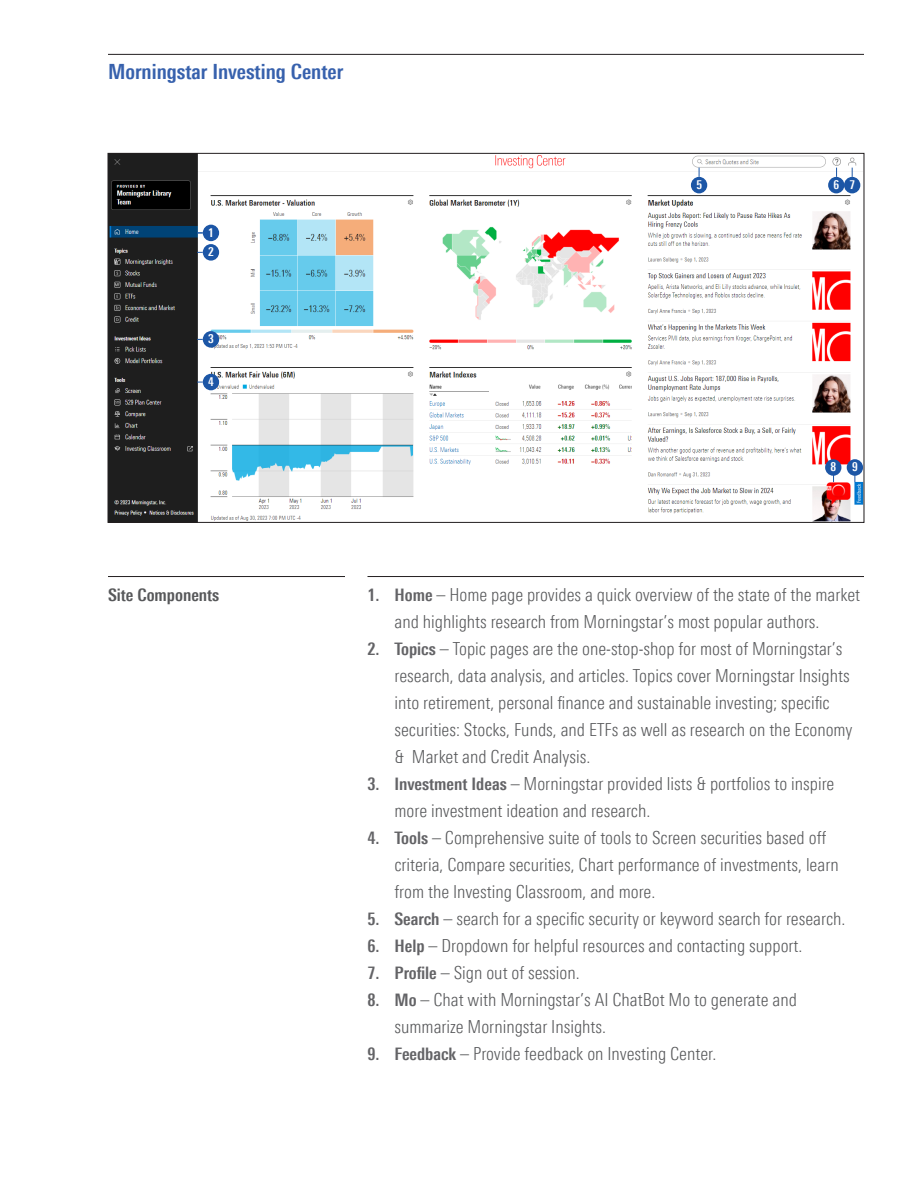
<style>
.page{position:relative;width:918px;height:1188px;background:#fff}
.page>*{position:absolute;margin:0;border:0;box-sizing:border-box;transform-origin:0 0}
.t1{font:700 condensed 21px "Univers Nextfor MORN";color:#3761ad}
.t2{font:300 condensed 18px/27px "Univers Nextfor MORN";color:#57585a}
.t3{font:700 condensed 17.25px "Univers Nextfor MORN";color:#57585a}
.t4{font:700 condensed 12.15px "Univers Nextfor MORN";color:#fff}
.s1{font-weight:700;font-size:17.25px;color:#636366}
</style>
<div class="page">
<img style="left:110px;top:155px;width:752px;height:366px">
<div style="left:691px;top:177px;width:16px;height:16px;background:#1c56a6;border-radius:50%"></div>
<div style="left:828px;top:177px;width:16px;height:16px;background:#1c56a6;border-radius:50%"></div>
<div style="left:844px;top:177px;width:16px;height:16px;background:#1c56a6;border-radius:50%"></div>
<div style="left:825px;top:459px;width:16px;height:17px;background:#1c56a6;border-radius:50%"></div>
<div style="left:847px;top:459px;width:16px;height:17px;background:#1c56a6;border-radius:50%"></div>
<hr style="left:108px;top:576px;width:237px;height:1px;background:#231f20">
<div style="left:203px;top:225px;width:16px;height:16px;background:#1c56a6;border-radius:50%"></div>
<div style="left:203px;top:331px;width:16px;height:17px;background:#1c56a6;border-radius:50%"></div>
<div style="left:203px;top:244px;width:16px;height:17px;background:#1c56a6;border-radius:50%"></div>
<div style="left:203px;top:374px;width:16px;height:16px;background:#1c56a6;border-radius:50%"></div>
<hr style="left:108px;top:54px;width:756px;height:1px;background:#231f20">
<hr style="left:368px;top:576px;width:496px;height:1px;background:#231f20">
<p class="t1" style="left:108px;top:59px;width:237px">Morningstar Investing Center</p>
<p class="t4" style="left:208px;top:225px;width:7px">1</p>
<p class="t4" style="left:208px;top:245px;width:7px">2</p>
<p class="t4" style="left:208px;top:332px;width:7px">3</p>
<p class="t4" style="left:208px;top:374px;width:7px">4</p>
<p class="t4" style="left:696px;top:177px;width:7px">5</p>
<p class="t4" style="left:834px;top:177px;width:7px">6</p>
<p class="t4" style="left:849px;top:177px;width:7px">7</p>
<p class="t4" style="left:831px;top:460px;width:7px">8</p>
<p class="t4" style="left:852px;top:460px;width:7px">9</p>
<p class="t3" style="left:108px;top:584px;width:113px">Site Components</p>
<p class="t2" style="left:394px;top:581px;width:467px;text-indent:-27px"><span class="s1">1. Home</span> – Home page provides a quick overview of the state of the market and highlights research from Morningstar’s most popular authors.</p>
<p class="t2" style="left:394px;top:635px;width:460px;text-indent:-27px"><span class="s1">2. Topics</span> – Topic pages are the one-stop-shop for most of Morningstar’s research, data analysis, and articles. Topics cover Morningstar Insights into retirement, personal finance and sustainable investing; specific securities: Stocks, Funds, and ETFs as well as research on the Economy &amp; Market and Credit Analysis.</p>
<p class="t2" style="left:394px;top:770px;width:441px;text-indent:-27px"><span class="s1">3. Investment Ideas</span> – Morningstar provided lists &amp; portfolios to inspire more investment ideation and research.</p>
<p class="t2" style="left:394px;top:824px;width:446px;text-indent:-27px"><span class="s1">4. Tools</span> – Comprehensive suite of tools to Screen securities based off criteria, Compare securities, Chart performance of investments, learn from the Investing Classroom, and more.</p>
<p class="t2" style="left:368px;top:905px;width:479px"><span class="s1">5. Search</span> – search for a specific security or keyword search for research.</p>
<p class="t2" style="left:368px;top:932px;width:436px"><span class="s1">6. Help</span> – Dropdown for helpful resources and contacting support.</p>
<p class="t2" style="left:367px;top:959px;width:214px"><span class="s1">7. Profile</span> – Sign out of session.</p>
<p class="t2" style="left:394px;top:986px;width:404px;text-indent:-27px"><span class="s1">8. Mo</span> – Chat with Morningstar’s AI ChatBot Mo to generate and summarize Morningstar Insights.</p>
<p class="t2" style="left:368px;top:1040px;width:350px"><span class="s1">9. Feedback</span> – Provide feedback on Investing Center.</p>
</div>
